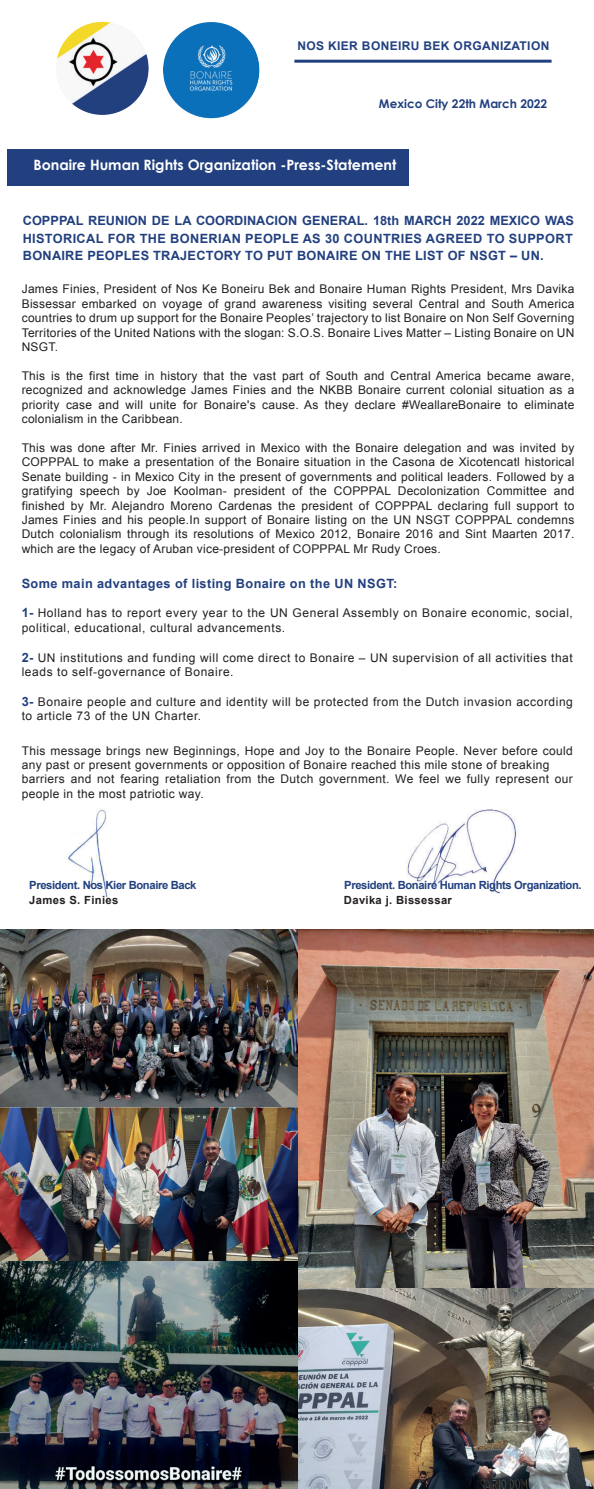
<style>
.page{position:relative;width:594px;height:1489px;background:#fff}
.page>*{position:absolute;margin:0;border:0;box-sizing:border-box;transform-origin:0 0}
.t1{font:700 14.25px "Century Gothic";color:#fff}
.t2{font:700 12.75px/17.2px "Arial";letter-spacing:.02em;color:#22407f;text-align:justify}
.t3{font:12px/14.4px "Arial";letter-spacing:.03em;color:#231f20}
.t4{font:700 12px "Arial";letter-spacing:.03em;color:#22407f}
.t5{font:700 12px "Century Gothic";color:#22407f}
.t6{font:700 11.25px "Arial";letter-spacing:-.035em;color:#22407f}
.t7{font:700 11.25px "Arial";letter-spacing:.03em;color:#231f20}
.s1{font-weight:700;font-size:12.75px;color:#22407f}
</style>
<div class="page">
<div style="left:8px;top:149px;width:401px;height:37px;background:#22407f"></div>
<img style="left:163px;top:22px;width:97px;height:97px;border-radius:48px">
<img style="left:56px;top:22px;width:93px;height:93px;border-radius:46px">
<hr style="left:294px;top:60px;width:258px;height:3px;background:#22407f">
<img style="left:297px;top:929px;width:297px;height:358px">
<img style="left:68px;top:809px;width:40px;height:89px">
<img style="left:406px;top:809px;width:112px;height:85px">
<img style="left:0;top:929px;width:297px;height:559px">
<img style="left:293px;top:1287px;width:301px;height:200px">
<p class="t4" style="left:297px;top:37px;width:253px">NOS KIER BONEIRU BEK ORGANIZATION</p>
<p class="t5" style="left:379px;top:94px;width:170px">Mexico City 22th March 2022</p>
<p class="t1" style="left:34px;top:154px;width:364px">Bonaire Human Rights Organization -Press-Statement</p>
<p class="t2" style="left:23px;top:212px;width:553px">COPPPAL REUNION DE LA COORDINACION GENERAL. 18th MARCH 2022 MEXICO WAS HISTORICAL FOR THE BONERIAN PEOPLE AS 30 COUNTRIES AGREED TO SUPPORT BONAIRE PEOPLES TRAJECTORY TO PUT BONAIRE ON THE LIST OF NSGT – UN.</p>
<p class="t3" style="left:22px;top:282px;width:554px;text-align:justify">James Finies, President of Nos Ke Boneiru Bek and Bonaire Human Rights President, Mrs Davika Bissessar embarked on voyage of grand awareness visiting several Central and South America countries to drum up support for the Bonaire Peoples’ trajectory to list Bonaire on Non Self Governing Territories of the United Nations with the slogan: S.O.S. Bonaire Lives Matter – Listing Bonaire on UN NSGT.</p>
<p class="t3" style="left:22px;top:368px;width:554px;text-align:justify">This is the first time in history that the vast part of South and Central America became aware, recognized and acknowledge James Finies and the NKBB Bonaire current colonial situation as a priority case and will unite for Bonaire's cause. As they declare #WeallareBonaire to eliminate colonialism in the Caribbean.</p>
<p class="t3" style="left:22px;top:440px;width:554px;text-align:justify">This was done after Mr. Finies arrived in Mexico with the Bonaire delegation and was invited by COPPPAL to make a presentation of the Bonaire situation in the Casona de Xicotencatl historical Senate building - in Mexico City in the present of governments and political leaders. Followed by a gratifying speech by Joe Koolman- president of the COPPPAL Decolonization Committee and finished by Mr. Alejandro Moreno Cardenas the president of COPPPAL declaring full support to James Finies and his people.In support of Bonaire listing on the UN NSGT COPPPAL condemns Dutch colonialism through its resolutions of Mexico 2012, Bonaire 2016 and Sint Maarten 2017. which are the legacy of Aruban vice-president of COPPPAL Mr Rudy Croes.</p>
<p class="t2" style="left:22px;top:575px;width:377px">Some main advantages of listing Bonaire on the UN NSGT:</p>
<p class="t3" style="left:22px;top:606px;width:553px"><span class="s1">1-</span> Holland has to report every year to the UN General Assembly on Bonaire economic, social, political, educational, cultural advancements.</p>
<p class="t3" style="left:22px;top:650px;width:553px"><span class="s1">2-</span> UN institutions and funding will come direct to Bonaire – UN supervision of all activities that leads to self-governance of Bonaire.</p>
<p class="t3" style="left:22px;top:694px;width:553px"><span class="s1">3-</span> Bonaire people and culture and identity will be protected from the Dutch invasion according to article 73 of the UN Charter.</p>
<p class="t3" style="left:22px;top:743px;width:553px">This message brings new Beginnings, Hope and Joy to the Bonaire People. Never before could any past or present governments or opposition of Bonaire reached this mile stone of breaking barriers and not fearing retaliation from the Dutch government. We feel we fully represent our people in the most patriotic way.</p>
<p class="t6" style="left:29px;top:877px;width:169px">President. Nos Kier Bonaire Back</p>
<p class="t7" style="left:29px;top:892px;width:91px">James S. Finies</p>
<p class="t6" style="left:344px;top:877px;width:239px">President. Bonaire Human Rights Organization.</p>
<p class="t7" style="left:344px;top:892px;width:110px">Davika j. Bissessar</p>
</div>
